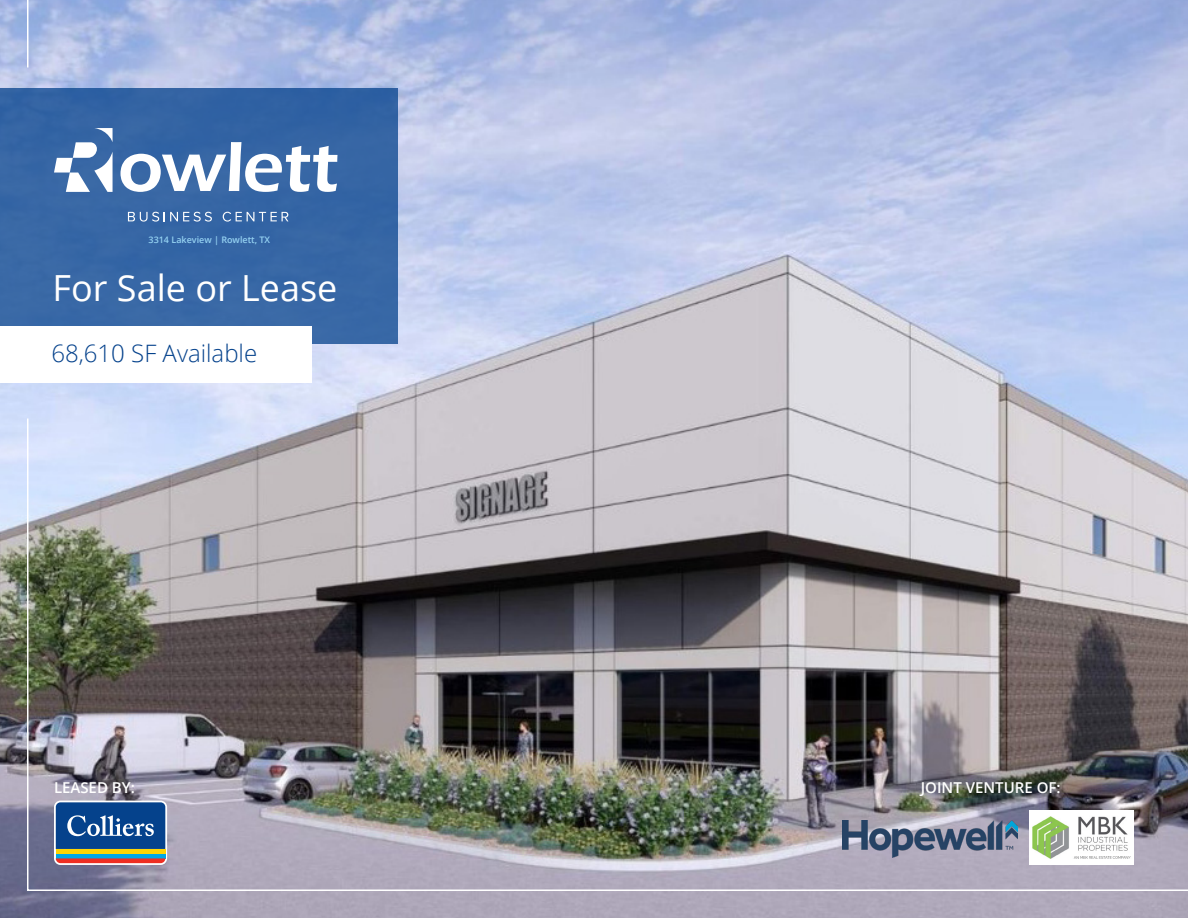
<style>
.page{position:relative;width:1188px;height:918px;background:#fff}
.page>*{position:absolute;margin:0;border:0;box-sizing:border-box;transform-origin:0 0}
.t1{font:36px "Open Sans";color:#fff}
.t2{font:300 24px "Open Sans";color:#05428c}
.t3{font:600 15px "Open Sans";color:#fff}
.t4{font:600 9px "Open Sans";color:#95d2f2}
</style>
<div class="page">
<img style="left:0;top:0;width:1188px;height:918px">
<hr style="left:27px;top:0;width:1px;height:68px;background:#fff">
<img style="left:26px;top:417px;width:1162px;height:475px">
<div style="left:0;top:89px;width:397px;height:255px;background:#3666a5"></div>
<svg style="left:54px;top:128px;width:59px;height:64px"></svg>
<svg style="left:120px;top:142px;width:218px;height:50px"></svg>
<svg style="left:128px;top:212px;width:84px;height:10px"></svg>
<svg style="left:223px;top:212px;width:65px;height:10px"></svg>
<div style="left:0;top:326px;width:311px;height:57px;background:#fff"></div>
<img style="left:842px;top:821px;width:175px;height:37px">
<img style="left:1029px;top:810px;width:105px;height:55px">
<p class="t4" style="left:149px;top:234px;width:123px">3314 Lakeview | Rowlett, TX</p>
<p class="t1" style="left:53px;top:263px;width:286px">For Sale or Lease</p>
<p class="t2" style="left:51px;top:337px;width:207px">68,610 SF Available</p>
<p class="t3" style="left:54px;top:777px;width:82px">LEASED BY:</p>
<p class="t3" style="left:921px;top:777px;width:141px">JOINT VENTURE OF:</p>
</div>
